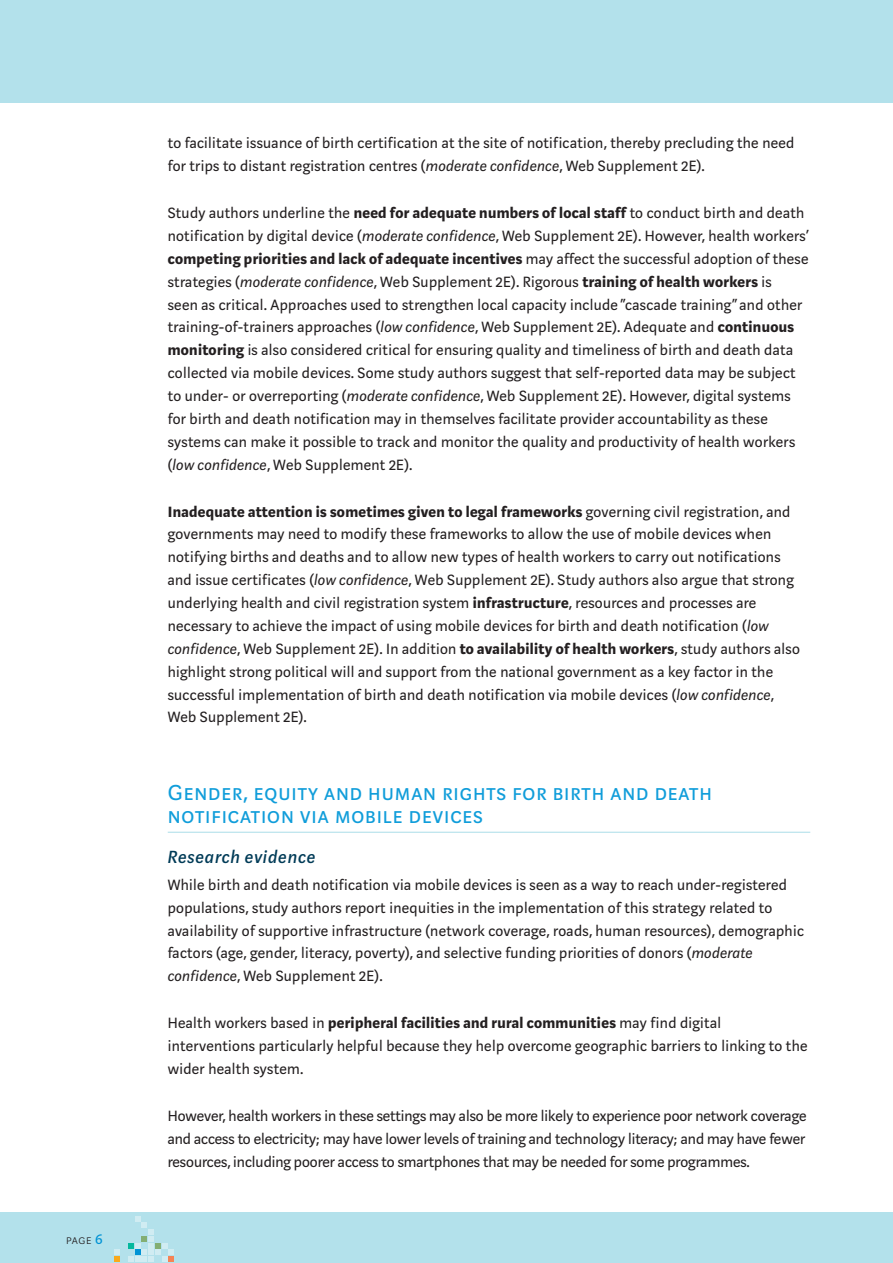
<style>
.page{position:relative;width:893px;height:1263px;background:#fff}
.page>*{position:absolute;margin:0;border:0;box-sizing:border-box;transform-origin:0 0}
.B_Head{font:24px/22.5px "Marat Sans Regular Small Caps";letter-spacing:.04em;color:#109dda}
.C_Head{font:italic 500 19.5px "Marat Sans";letter-spacing:.05em;color:#003b57}
.BODY_Text_Main_Part{font:16.5px/22.8px "Marat Sans";letter-spacing:.02em;color:#231f20}
.t1{font:13.5px "Marat Sans Extralight Small Caps";color:#231f20}
.s1{font-family:"Marat Sans";font-size:16.5px;color:#0093d5}
.s2{font-style:italic}
.s3{font-weight:700}
</style>
<div class="page">
<div style="left:0;top:1212px;width:893px;height:51px;background:#b3e1eb"></div>
<div style="left:0;top:0;width:893px;height:102px;background:#b3e1eb"></div>
<svg style="left:114px;top:1216px;width:60px;height:46px"></svg>
<hr style="left:168px;top:832px;width:642px;height:1px;background:#b3e1eb">
<p class="t1" style="left:66px;top:1232px;width:38px">page <span class="s1">6</span></p>
<p class="BODY_Text_Main_Part" style="left:168px;top:132px;width:628px">to facilitate issuance of birth certification at the site of notification, thereby precluding the need for trips to distant registration centres (<span class="s2">moderate confidence</span>, Web Supplement 2E).</p>
<p class="BODY_Text_Main_Part" style="left:168px;top:202px;width:642px">Study authors underline the <span class="s3">need for adequate numbers of local staff</span> to conduct birth and death notification by digital device (<span class="s2">moderate confidence</span>, Web Supplement 2E). However, health workers’ <span class="s3">competing priorities and lack of adequate incentives</span> may affect the successful adoption of these strategies (<span class="s2">moderate confidence</span>, Web Supplement 2E). Rigorous <span class="s3">training of health workers</span> is<br>seen as critical. Approaches used to strengthen local capacity include “cascade training” and other training-of-trainers approaches (<span class="s2">low confidence</span>, Web Supplement 2E). Adequate and <span class="s3">continuous monitoring</span> is also considered critical for ensuring quality and timeliness of birth and death data collected via mobile devices. Some study authors suggest that self-reported data may be subject to under- or overreporting (<span class="s2">moderate confidence</span>, Web Supplement 2E). However, digital systems for birth and death notification may in themselves facilitate provider accountability as these systems can make it possible to track and monitor the quality and productivity of health workers (<span class="s2">low confidence</span>, Web Supplement 2E).</p>
<p class="BODY_Text_Main_Part" style="left:168px;top:500px;width:634px"><span class="s3">Inadequate attention is sometimes given to legal frameworks</span> governing civil registration, and governments may need to modify these frameworks to allow the use of mobile devices when notifying births and deaths and to allow new types of health workers to carry out notifications and issue certificates (<span class="s2">low confidence</span>, Web Supplement 2E). Study authors also argue that strong underlying health and civil registration system <span class="s3">infrastructure</span>, resources and processes are necessary to achieve the impact of using mobile devices for birth and death notification (<span class="s2">low confidence</span>, Web Supplement 2E). In addition <span class="s3">to availability of health workers</span>, study authors also highlight strong political will and support from the national government as a key factor in the successful implementation of birth and death notification via mobile devices (<span class="s2">low confidence</span>, Web Supplement 2E).</p>
<p class="B_Head" style="left:168px;top:782px;width:546px">Gender, equity and human rights for birth and death notification via mobile devices</p>
<p class="C_Head" style="left:168px;top:846px;width:149px">Research evidence</p>
<p class="BODY_Text_Main_Part" style="left:168px;top:873px;width:638px">While birth and death notification via mobile devices is seen as a way to reach under-registered populations, study authors report inequities in the implementation of this strategy related to availability of supportive infrastructure (network coverage, roads, human resources), demographic factors (age, gender, literacy, poverty), and selective funding priorities of donors (<span class="s2">moderate confidence</span>, Web Supplement 2E).</p>
<p class="BODY_Text_Main_Part" style="left:168px;top:1012px;width:641px">Health workers based in <span class="s3">peripheral facilities and rural communities</span> may find digital interventions particularly helpful because they help overcome geographic barriers to linking to the wider health system.</p>
<p class="BODY_Text_Main_Part" style="left:168px;top:1104px;width:640px;text-align:justify">However, health workers in these settings may also be more likely to experience poor network coverage and access to electricity; may have lower levels of training and technology literacy; and may have fewer resources, including poorer access to smartphones that may be needed for some programmes.</p>
</div>
